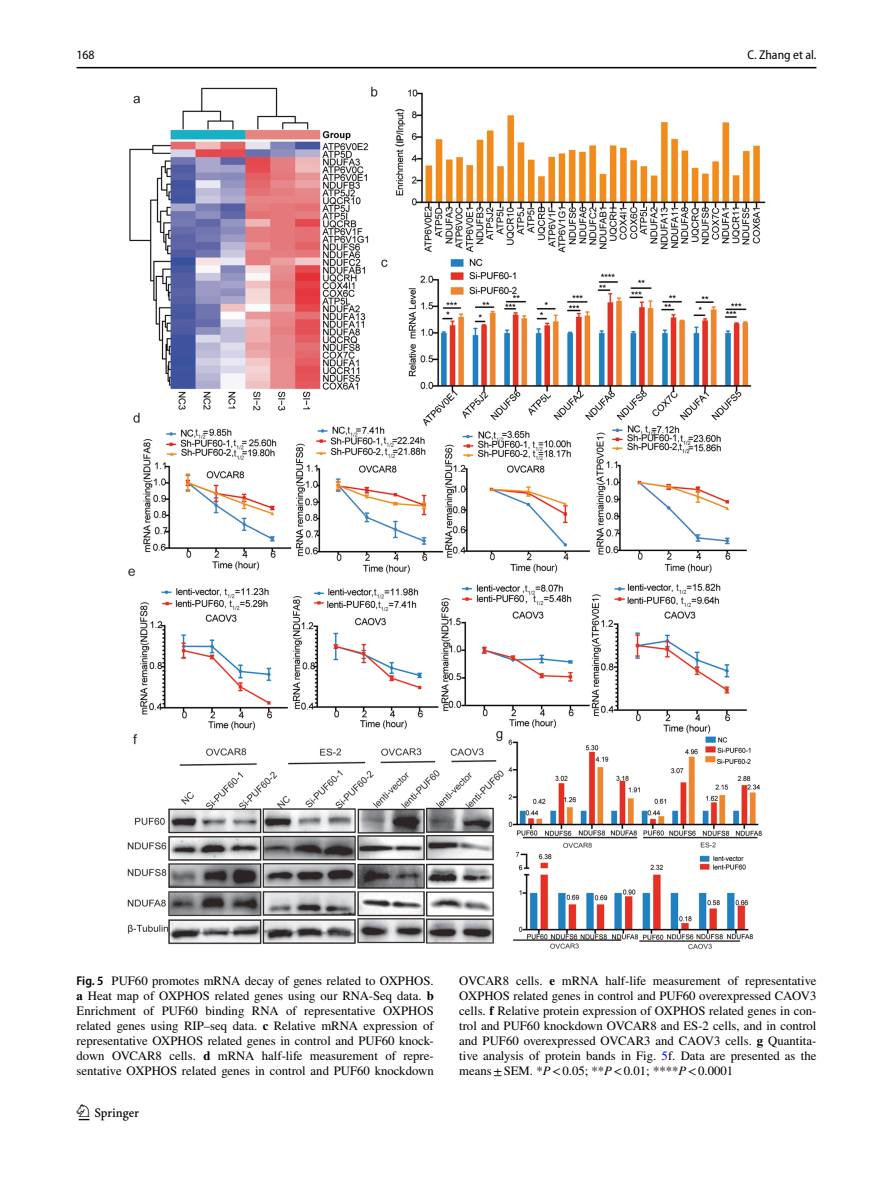
<style>
.page{position:relative;width:893px;height:1187px;background:#fff}
.page>*{position:absolute;margin:0;border:0;box-sizing:border-box;transform-origin:0 0}
.t1{font:22.5px "Springnew Regular 2";color:#000}
.t2{font:12.75px/15px "STIX";color:#000;text-align:justify}
.t3{font:semi-condensed 12.75px "Myriad Pro";color:#000}
.s1{font-family:"Myriad Pro";font-weight:600;font-stretch:semi-condensed}
.s2{font-weight:700}
.s3{color:#00f}
.s4{font-style:italic}
</style>
<div class="page">
<hr style="left:77px;top:67px;width:739px;height:1px;background:#000">
<img style="left:128px;top:87px;width:637px;height:862px">
<p class="t3" style="left:77px;top:48px;width:20px">168</p>
<p class="t3" style="left:747px;top:48px;width:70px">C. Zhang et al.</p>
<p class="t2" style="left:77px;top:974px;width:359px"><span class="s1">Fig. 5</span> PUF60 promotes mRNA decay of genes related to OXPHOS. <span class="s2">a</span> Heat map of OXPHOS related genes using our RNA-Seq data. <span class="s2">b </span>Enrichment of PUF60 binding RNA of representative OXPHOS related genes using RIP–seq data. <span class="s2">c</span> Relative mRNA expression of representative OXPHOS related genes in control and PUF60 knock&shy;down OVCAR8 cells. <span class="s2">d</span> mRNA half-life measurement of repre&shy;sentative OXPHOS related genes in control and PUF60 knockdown</p>
<p class="t2" style="left:459px;top:973px;width:359px">OVCAR8 cells. <span class="s2">e</span> mRNA half-life measurement of representative OXPHOS related genes in control and PUF60 overexpressed CAOV3 cells. <span class="s2">f</span> Relative protein expression of OXPHOS related genes in con&shy;trol and PUF60 knockdown OVCAR8 and ES-2 cells, and in control and PUF60 overexpressed OVCAR3 and CAOV3 cells. <span class="s2">g</span> Quantita&shy;tive analysis of protein bands in Fig. <span class="s3">5</span>f. Data are presented as the means±SEM. *<span class="s4">P</span>&lt;0.05; **<span class="s4">P</span>&lt;0.01; ****<span class="s4">P</span>&lt;0.0001</p>
<h1 class="t1" style="left:79px;top:1104px;width:62px">1 3</h1>
</div>
